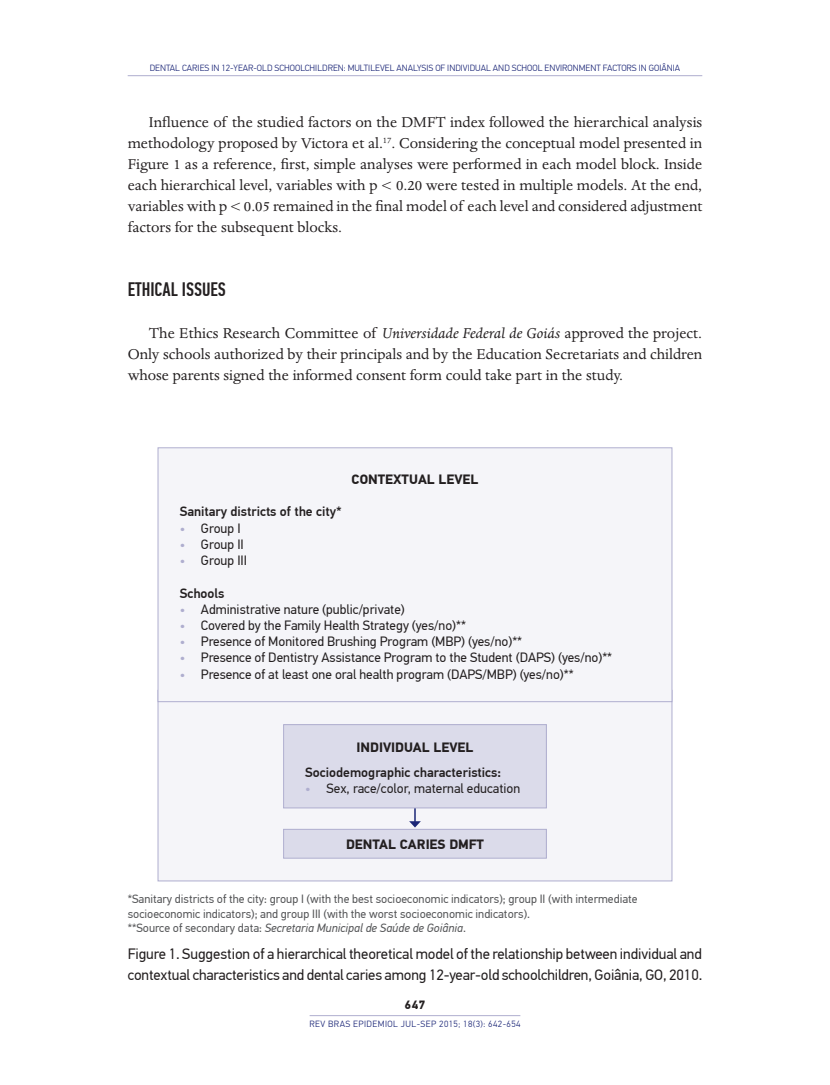
<style>
.page{position:relative;width:830px;height:1085px;background:#fff}
.page>*{position:absolute;margin:0;border:0;box-sizing:border-box;transform-origin:0 0}
.t1{font:500 19.5px "PF Din Text Comp Pro";color:#231f20}
.t2{font:16.5px/21px "Dante MT Std";color:#231f20;text-align:justify}
.t3{font:15px/21px "PF Din Text Pro";letter-spacing:-.01em;color:#231f20}
.t4{font:13.5px "PF Din Text Pro";color:#231f20}
.t5{font:500 13.5px "PF Din Text Pro";color:#231f20}
.t6{font:700 13.5px "PF Din Text Pro";color:#231f20}
.t7{font:12px/14.4px "PF Din Text Pro";color:#57585a}
.t8{font:700 12px "PF Din Text Pro";color:#231f20}
.t9{font:300 9px "PF Din Text Pro";color:#1b2677}
.t10{font:300 9px "PF Din Text Pro";letter-spacing:.05em;color:#1b2677}
.s1{font-style:italic}
.s2{color:#afaecf}
</style>
<div class="page">
<hr style="left:128px;top:75px;width:574px;height:1px;background:#afaecf">
<hr style="left:309px;top:1015px;width:211px;height:1px;background:#afaecf">
<div style="left:157px;top:690px;width:515px;height:191px;background:#f5f5f9;border:1px solid #afaecf"></div>
<div style="left:158px;top:447px;width:513px;height:254px;background:#f5f5f9"></div>
<div style="left:157px;top:447px;width:515px;height:255px;border:1px solid #afaecf"></div>
<div style="left:283px;top:829px;width:263px;height:29px;background:#dbdbea"></div>
<div style="left:283px;top:828px;width:263px;height:30px;border:1px solid #afaecf"></div>
<svg style="left:409px;top:808px;width:11px;height:19px"></svg>
<div style="left:283px;top:724px;width:263px;height:83px;background:#dbdbea"></div>
<div style="left:283px;top:724px;width:263px;height:84px;border:1px solid #afaecf"></div>
<p class="t9" style="left:150px;top:63px;width:532px">DENTAL CARIES IN 12-YEAR-OLD SCHOOLCHILDREN: MULTILEVEL ANALYSIS OF INDIVIDUAL AND SCHOOL ENVIRONMENT FACTORS IN GOIÂNIA</p>
<p class="t2" style="left:128px;top:112px;width:576px;text-indent:21px">Influence of the studied factors on the DMFT index followed the hierarchical analysis methodology proposed by Victora et al.<sup>17</sup>. Considering the conceptual model presented in Figure 1 as a reference, first, simple analyses were performed in each model block. Inside each hierarchical level, variables with p &lt; 0.20 were tested in multiple models. At the end, variables with p &lt; 0.05 remained in the final model of each level and considered adjustment factors for the subsequent blocks.</p>
<p class="t1" style="left:128px;top:277px;width:100px">ETHICAL ISSUES</p>
<p class="t2" style="left:128px;top:322px;width:576px;text-indent:21px">The Ethics Research Committee of <span class="s1">Universidade Federal de Goiás</span> approved the project.<br>Only schools authorized by their principals and by the Education Secretariats and children whose parents signed the informed consent form could take part in the study.</p>
<p class="t6" style="left:351px;top:471px;width:128px">CONTEXTUAL LEVEL</p>
<p class="t5" style="left:179px;top:503px;width:163px">Sanitary districts of the city*</p>
<p class="t4" style="left:179px;top:520px;width:62px"><span class="s2">•</span> Group I</p>
<p class="t4" style="left:179px;top:536px;width:66px"><span class="s2">•</span> Group II</p>
<p class="t4" style="left:179px;top:552px;width:69px"><span class="s2">•</span> Group III</p>
<p class="t5" style="left:179px;top:584px;width:46px">Schools</p>
<p class="t4" style="left:179px;top:601px;width:226px"><span class="s2">•</span> Administrative nature (public/private)</p>
<p class="t4" style="left:179px;top:617px;width:288px"><span class="s2">•</span> Covered by the Family Health Strategy (yes/no)**</p>
<p class="t4" style="left:179px;top:633px;width:344px"><span class="s2">•</span> Presence of Monitored Brushing Program (MBP) (yes/no)**</p>
<p class="t4" style="left:179px;top:649px;width:434px"><span class="s2">•</span> Presence of Dentistry Assistance Program to the Student (DAPS) (yes/no)**</p>
<p class="t4" style="left:179px;top:666px;width:395px"><span class="s2">•</span> Presence of at least one oral health program (DAPS/MBP) (yes/no)**</p>
<p class="t6" style="left:356px;top:738px;width:118px">INDIVIDUAL LEVEL</p>
<p class="t5" style="left:305px;top:763px;width:197px">Sociodemographic characteristics:</p>
<p class="t4" style="left:305px;top:780px;width:216px"><span class="s2">•</span> Sex, race/color, maternal education</p>
<p class="t6" style="left:346px;top:835px;width:139px">DENTAL CARIES DMFT</p>
<p class="t7" style="left:128px;top:891px;width:511px">*Sanitary districts of the city: group I (with the best socioeconomic indicators); group II (with intermediate socioeconomic indicators); and group III (with the worst socioeconomic indicators).<br>**Source of secondary data: <span class="s1">Secretaria Municipal de Saúde de Goiânia</span>.</p>
<p class="t3" style="left:128px;top:943px;width:576px">Figure 1. Suggestion of a hierarchical theoretical model of the relationship between individual and contextual characteristics and dental caries among 12-year-old schoolchildren, Goiânia, GO, 2010.</p>
<p class="t8" style="left:404px;top:997px;width:22px">647</p>
<p class="t10" style="left:309px;top:1018px;width:212px">REV BRAS EPIDEMIOL JUL-SEP 2015; 18(3): 642-654</p>
</div>
